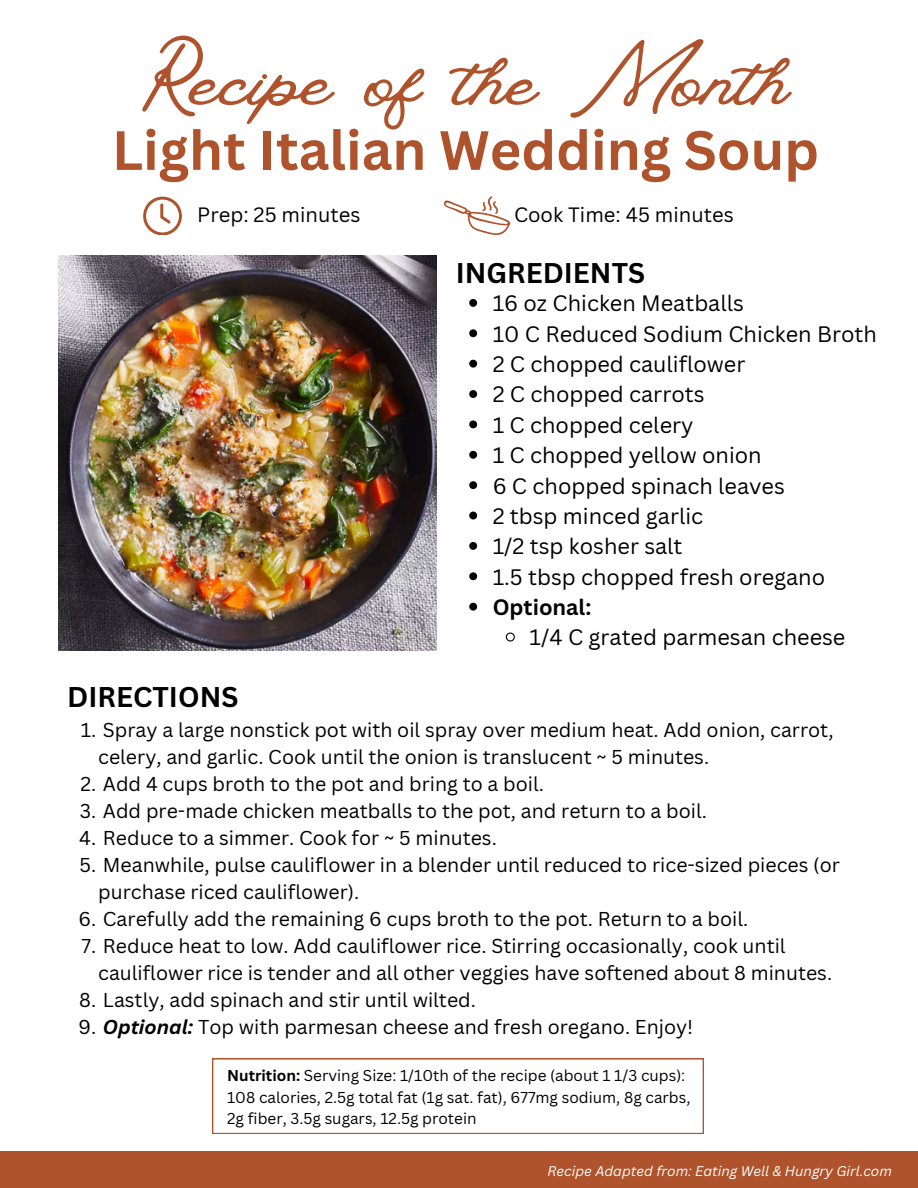
<style>
.page{position:relative;width:918px;height:1188px;background:#fff}
.page>*{position:absolute;margin:0;border:0;box-sizing:border-box;transform-origin:0 0}
.t1{font:96.3px "Vintage Goods";color:#af532c}
.t2{font:700 54px "Canva Sans";color:#af532c}
.t3{font:700 27.75px "Canva Sans";color:#000}
.t4{font:21.75px/30.3px "Canva Sans";color:#000}
.t5{font:700 21.75px "Canva Sans";color:#000}
.t6{font:20.25px "Canva Sans";color:#000}
.t7{font:19.5px/27px "Canva Sans";color:#000}
.t8{font:15.3px/21.3px "Canva Sans";color:#000}
.t9{font:italic 13.65px "Canva Sans";color:#fff}
.s1{font-weight:700;font-style:italic}
.s2{font-weight:700}
</style>
<div class="page">
<img style="left:58px;top:256px;width:378px;height:395px">
<svg style="left:143px;top:197px;width:38px;height:38px"></svg>
<svg style="left:443px;top:196px;width:67px;height:39px"></svg>
<div style="left:0;top:1152px;width:918px;height:36px;background:#af532c"></div>
<svg style="left:469px;top:299px;width:8px;height:8px"></svg>
<svg style="left:469px;top:329px;width:8px;height:8px"></svg>
<svg style="left:469px;top:360px;width:8px;height:8px"></svg>
<svg style="left:469px;top:390px;width:8px;height:8px"></svg>
<svg style="left:469px;top:420px;width:8px;height:8px"></svg>
<svg style="left:469px;top:451px;width:8px;height:8px"></svg>
<svg style="left:469px;top:481px;width:8px;height:8px"></svg>
<svg style="left:469px;top:512px;width:8px;height:7px"></svg>
<svg style="left:469px;top:542px;width:8px;height:8px"></svg>
<svg style="left:469px;top:572px;width:8px;height:8px"></svg>
<svg style="left:469px;top:603px;width:8px;height:8px"></svg>
<svg style="left:505px;top:632px;width:10px;height:10px"></svg>
<svg style="left:212px;top:1058px;width:492px;height:76px"></svg>
<h1 class="t1" style="left:142px;top:18px;width:648px">Recipe of the Month</h1>
<h2 class="t2" style="left:112px;top:118px;width:709px">Light Italian Wedding Soup</h2>
<p class="t6" style="left:197px;top:202px;width:165px">Prep: 25 minutes</p>
<p class="t6" style="left:514px;top:202px;width:221px">Cook Time: 45 minutes</p>
<h3 class="t3" style="left:67px;top:680px;width:173px">DIRECTIONS</h3>
<h3 class="t3" style="left:456px;top:256px;width:191px">INGREDIENTS</h3>
<p class="t4" style="left:493px;top:288px;width:386px">16 oz Chicken Meatballs<br>10 C Reduced Sodium Chicken Broth<br>2 C chopped cauliflower<br>2 C chopped carrots<br>1 C chopped celery<br>1 C chopped yellow onion<br>6 C chopped spinach leaves<br>2 tbsp minced garlic<br>1/2 tsp kosher salt<br>1.5 tbsp chopped fresh oregano</p>
<p class="t5" style="left:493px;top:594px;width:100px">Optional:</p>
<p class="t4" style="left:530px;top:623px;width:317px">1/4 C grated parmesan cheese</p>
<p class="t7" style="left:98px;top:716px;width:737px;text-indent:-18px">1. Spray a large nonstick pot with oil spray over medium heat. Add onion, carrot, celery, and garlic. Cook until the onion is translucent ~ 5 minutes.</p>
<p class="t7" style="left:80px;top:770px;width:465px">2. Add 4 cups broth to the pot and bring to a boil.</p>
<p class="t7" style="left:80px;top:797px;width:629px">3. Add pre-made chicken meatballs to the pot, and return to a boil.</p>
<p class="t7" style="left:79px;top:824px;width:419px">4. Reduce to a simmer. Cook for ~ 5 minutes.</p>
<p class="t7" style="left:98px;top:851px;width:743px;text-indent:-19px">5. Meanwhile, pulse cauliflower in a blender until reduced to rice-sized pieces (or purchase riced cauliflower).</p>
<p class="t7" style="left:78px;top:905px;width:671px">6. Carefully add the remaining 6 cups broth to the pot. Return to a boil.</p>
<p class="t7" style="left:98px;top:932px;width:736px;text-indent:-17px">7. Reduce heat to low. Add cauliflower rice. Stirring occasionally, cook until cauliflower rice is tender and all other veggies have softened about 8 minutes.</p>
<p class="t7" style="left:79px;top:986px;width:398px">8. Lastly, add spinach and stir until wilted.</p>
<p class="t7" style="left:79px;top:1013px;width:616px">9. <span class="s1">Optional:</span> Top with parmesan cheese and fresh oregano. Enjoy!</p>
<p class="t8" style="left:227px;top:1065px;width:465px"><span class="s2">Nutrition:</span> Serving Size: 1/10th of the recipe (about 1 1/3 cups):<br>108 calories, 2.5g total fat (1g sat. fat), 677mg sodium, 8g carbs,<br>2g fiber, 3.5g sugars, 12.5g protein</p>
<p class="t9" style="left:547px;top:1163px;width:346px">Recipe Adapted from: Eating Well &amp; Hungry Girl.com</p>
</div>
